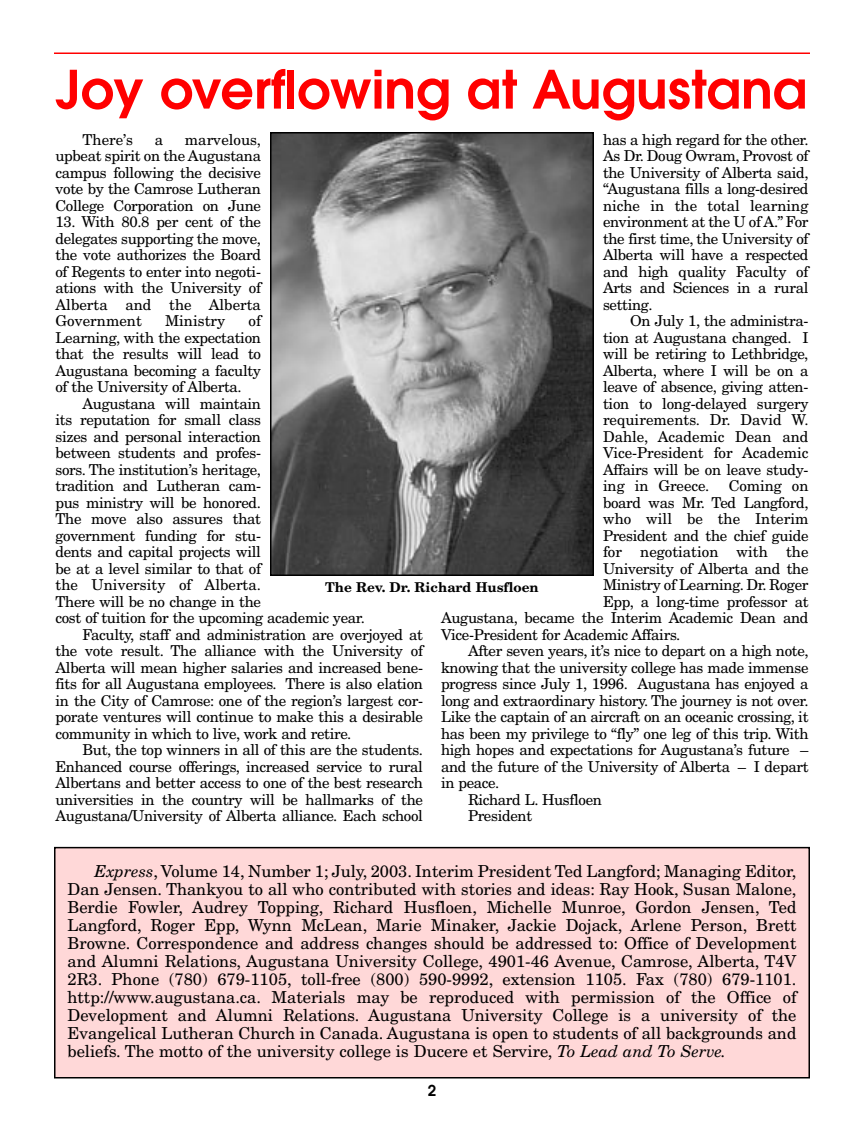
<style>
.page{position:relative;width:864px;height:1134px;background:#fff}
.page>*{position:absolute;margin:0;border:0;box-sizing:border-box;transform-origin:0 0}
.t1{font:600 52.5px "Avant Garde";color:#f00}
.t2{font:16.5px/18px "New Century Schlbk";color:#000;text-align:justify}
.t3{font:15px/16.5px "New Century Schlbk";letter-spacing:-.02em;color:#000;text-align:justify}
.t4{font:15px "New Century Schlbk";color:#000}
.t5{font:600 15px "Avant Garde";color:#000}
.t6{font:700 13.5px "New Century Schlbk";color:#000}
.s1{font-style:italic}
</style>
<div class="page">
<hr style="left:54px;top:52px;width:756px;height:2px;background:#f00">
<div style="left:55px;top:848px;width:754px;height:230px;background:#ffd8d8"></div>
<div style="left:54px;top:847px;width:756px;height:231px;border:2px solid #000"></div>
<img style="left:273px;top:135px;width:318px;height:438px">
<div style="left:270px;top:132px;width:324px;height:444px;border:2px solid #000"></div>
<h1 class="t1" style="left:56px;top:70px;width:753px">Joy overflowing at Augustana</h1>
<p class="t3" style="left:603px;top:132px;width:207px">has a high regard for the other.<br>As Dr. Doug Owram, Provost of the University of Alberta said, “Augustana fills a long-desired niche in the total learning environment at the U of A.” For the first time, the University of Alberta will have a respected and high quality Faculty of Arts and Sciences in a rural setting.</p>
<p class="t3" style="left:603px;top:314px;width:207px;text-indent:27px">On July 1, the administra&shy;tion at Augustana changed. I will be retiring to Lethbridge, Alberta, where I will be on a leave of absence, giving atten&shy;tion to long-delayed surgery requirements. Dr. David W.<br>Dahle, Academic Dean and Vice-President for Academic Affairs will be on leave study&shy;ing in Greece.</p>
<p class="t3" style="left:56px;top:132px;width:207px;text-indent:129px">marvelous, upbeat spirit on the Augustana campus following the decisive vote by the Camrose Lutheran College Corporation on June</p>
<p class="t3" style="left:56px;top:215px;width:207px">13. With 80.8 per cent of the delegates supporting the move, the vote authorizes the Board of Regents to enter into negoti&shy;ations with the University of Alberta and the Alberta Government</p>
<p class="t3" style="left:82px;top:132px;width:52px">There’s</p>
<p class="t3" style="left:155px;top:132px;width:10px">a</p>
<p class="t3" style="left:56px;top:314px;width:207px;text-indent:193px">of Learning, with the expectation that the results will lead to Augustana becoming a faculty of the University of Alberta.</p>
<p class="t3" style="left:82px;top:396px;width:180px">Augustana will maintain</p>
<p class="t3" style="left:56px;top:413px;width:207px">its reputation for small class</p>
<p class="t3" style="left:56px;top:429px;width:207px">sizes and personal interaction</p>
<p class="t3" style="left:56px;top:446px;width:207px">between students and profes-</p>
<p class="t3" style="left:56px;top:462px;width:207px">sors. The institution’s heritage,</p>
<p class="t3" style="left:56px;top:479px;width:207px">tradition and Lutheran cam-</p>
<p class="t3" style="left:56px;top:495px;width:207px">pus ministry will be honored.</p>
<p class="t3" style="left:56px;top:512px;width:207px">The move also assures that</p>
<p class="t3" style="left:56px;top:528px;width:207px">government funding for stu-</p>
<p class="t3" style="left:56px;top:545px;width:207px">dents and capital projects will</p>
<p class="t3" style="left:56px;top:561px;width:207px">be at a level similar to that of</p>
<p class="t4" style="left:56px;top:579px;width:207px">the University of Alberta.</p>
<p class="t3" style="left:56px;top:594px;width:207px">There will be no change in the</p>
<p class="t3" style="left:56px;top:611px;width:311px">cost of tuition for the upcoming academic year.</p>
<p class="t3" style="left:82px;top:627px;width:342px">Faculty, staff and administration are overjoyed at</p>
<p class="t3" style="left:56px;top:644px;width:369px">the vote result. The alliance with the University of</p>
<p class="t3" style="left:56px;top:660px;width:369px">Alberta will mean higher salaries and increased bene-</p>
<p class="t3" style="left:56px;top:677px;width:369px">fits for all Augustana employees. There is also elation</p>
<p class="t3" style="left:56px;top:693px;width:369px">in the City of Camrose: one of the region’s largest cor-</p>
<p class="t3" style="left:56px;top:710px;width:369px">porate ventures will continue to make this a desirable</p>
<p class="t3" style="left:56px;top:726px;width:297px">community in which to live, work and retire.</p>
<p class="t3" style="left:82px;top:743px;width:342px">But, the top winners in all of this are the students.</p>
<p class="t3" style="left:56px;top:759px;width:369px">Enhanced course offerings, increased service to rural</p>
<p class="t3" style="left:56px;top:776px;width:369px">Albertans and better access to one of the best research</p>
<p class="t3" style="left:56px;top:792px;width:369px">universities in the country will be hallmarks of the</p>
<p class="t3" style="left:56px;top:809px;width:369px">Augustana/University of Alberta alliance. Each school</p>
<p class="t4" style="left:165px;top:315px;width:62px">Ministry</p>
<p class="t3" style="left:729px;top:479px;width:81px">Coming on</p>
<p class="t3" style="left:603px;top:495px;width:207px">board was Mr. Ted Langford,</p>
<p class="t4" style="left:603px;top:513px;width:207px">who will be the Interim</p>
<p class="t3" style="left:603px;top:528px;width:207px">President and the chief guide</p>
<p class="t4" style="left:603px;top:546px;width:207px">for negotiation with the</p>
<p class="t3" style="left:603px;top:561px;width:207px">University of Alberta and the</p>
<p class="t3" style="left:603px;top:578px;width:207px">Ministry of Learning. Dr. Roger</p>
<p class="t3" style="left:603px;top:594px;width:207px">Epp, a long-time professor at</p>
<p class="t3" style="left:441px;top:611px;width:369px">Augustana, became the Interim Academic Dean and</p>
<p class="t3" style="left:441px;top:627px;width:241px">Vice-President for Academic Affairs.</p>
<p class="t3" style="left:468px;top:644px;width:342px">After seven years, it’s nice to depart on a high note,</p>
<p class="t3" style="left:441px;top:660px;width:369px">knowing that the university college has made immense</p>
<p class="t3" style="left:441px;top:677px;width:369px">progress since July 1, 1996. Augustana has enjoyed a</p>
<p class="t3" style="left:441px;top:693px;width:369px">long and extraordinary history. The journey is not over.</p>
<p class="t3" style="left:441px;top:710px;width:369px">Like the captain of an aircraft on an oceanic crossing, it</p>
<p class="t3" style="left:441px;top:726px;width:369px">has been my privilege to “fly” one leg of this trip. With</p>
<p class="t3" style="left:441px;top:743px;width:369px">high hopes and expectations for Augustana’s future –</p>
<p class="t3" style="left:441px;top:759px;width:369px">and the future of the University of Alberta – I depart</p>
<p class="t3" style="left:441px;top:776px;width:60px">in peace.</p>
<p class="t3" style="left:468px;top:792px;width:136px">Richard L. Husfloen</p>
<p class="t3" style="left:468px;top:809px;width:66px">President</p>
<p class="t6" style="left:325px;top:582px;width:215px">The Rev. Dr. Richard Husfloen</p>
<p class="t2" style="left:67px;top:864px;width:731px;text-indent:27px"><span class="s1">Express</span>, Volume 14, Number 1; July, 2003. Interim President Ted Langford; Managing Editor, Dan Jensen. Thankyou to all who contributed with stories and ideas: Ray Hook, Susan Malone, Berdie Fowler, Audrey Topping, Richard Husfloen, Michelle Munroe, Gordon Jensen, Ted Langford, Roger Epp, Wynn McLean, Marie Minaker, Jackie Dojack, Arlene Person, Brett Browne. Correspondence and address changes should be addressed to: Office of Development and Alumni Relations, Augustana University College, 4901-46 Avenue, Camrose, Alberta, T4V 2R3. Phone (780) 679-1105, toll-free (800) 590-9992, extension 1105. Fax (780) 679-1101. http://www.augustana.ca. Materials may be reproduced with permission of the Office of Development and Alumni Relations. Augustana University College is a university of the Evangelical Lutheran Church in Canada. Augustana is open to students of all backgrounds and beliefs. The motto of the university college is Ducere et Servire, <span class="s1">To Lead and To Serve.</span></p>
<p class="t5" style="left:428px;top:1085px;width:10px">2</p>
</div>
